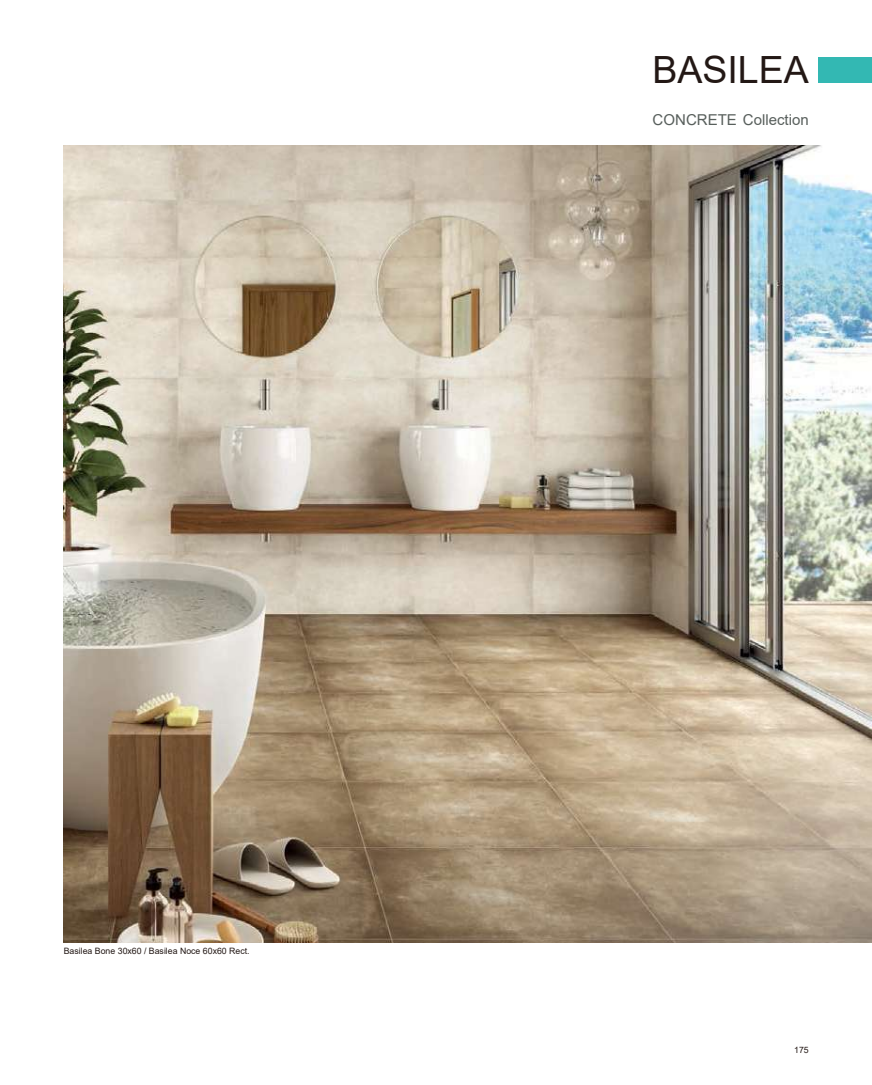
<style>
.page{position:relative;width:872px;height:1085px;background:#fff}
.page>*{position:absolute;margin:0;border:0;box-sizing:border-box;transform-origin:0 0}
.t1{font:37.5px "Arial";color:#231815}
.t2{font:15px "Arial";color:#585f5c}
.t3{font:8.75px "Arial";color:#231815}
</style>
<div class="page">
<img style="left:64px;top:146px;width:808px;height:796px">
<div style="left:818px;top:57px;width:54px;height:26px;background:#33b8b3"></div>
<p class="t3" style="left:64px;top:944px;width:187px">Basilea Bone 30x60 / Basilea Noce 60x60 Rect.</p>
<h1 class="t1" style="left:652px;top:44px;width:158px">BASILEA</h1>
<h2 class="t2" style="left:652px;top:109px;width:158px">CONCRETE Collection</h2>
<p class="t3" style="left:794px;top:1043px;width:16px">175</p>
</div>
